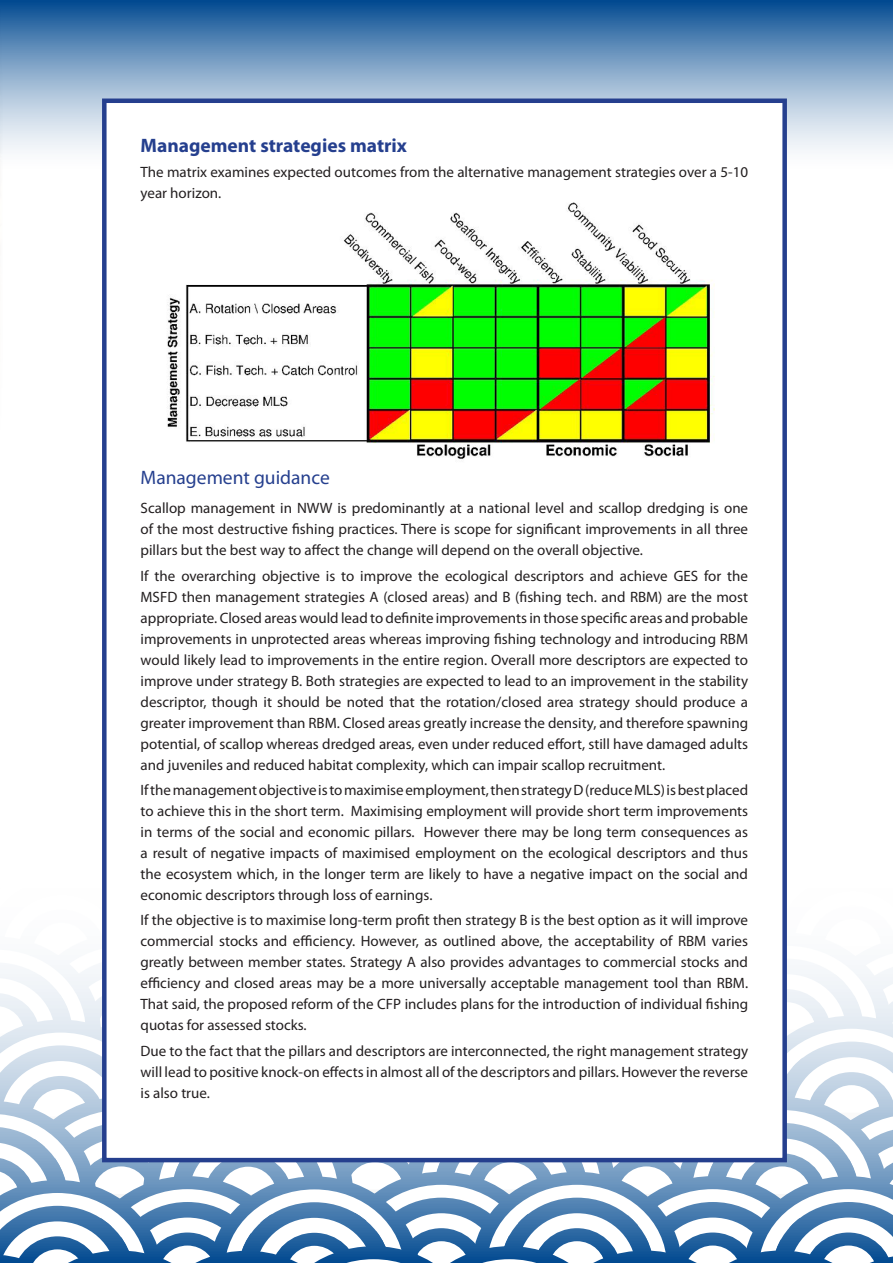
<style>
.page{position:relative;width:893px;height:1263px;background:#fff}
.page>*{position:absolute;margin:0;border:0;box-sizing:border-box;transform-origin:0 0}
.t1{font:700 19.5px "Myriad Pro";color:#253f8e}
.SUBHEAD{font:19.5px "Myriad Pro";color:#253f8e}
.t2{font:15px/21px "Myriad Pro";color:#231f20;text-align:justify}
</style>
<div class="page">
<svg style="left:3px;top:0;width:890px;height:151px;background:#6d96bf"></svg>
<svg style="left:0;top:969px;width:893px;height:294px"></svg>
<div style="left:104px;top:101px;width:681px;height:1059px;background:#fff"></div>
<div style="left:102px;top:99px;width:685px;height:1063px;border:4px solid #253f8e"></div>
<img style="left:167px;top:202px;width:548px;height:257px">
<img style="left:0;top:0;width:3px;height:157px">
<p class="t1" style="left:141px;top:132px;width:268px">Management strategies matrix</p>
<p class="t2" style="left:141px;top:161px;width:609px">The matrix examines expected outcomes from the alternative management strategies over a 5-10 year horizon.</p>
<p class="SUBHEAD" style="left:141px;top:465px;width:191px">Management guidance</p>
<p class="t2" style="left:141px;top:498px;width:609px">Scallop management in NWW is predominantly at a national level and scallop dredging is one of the most destructive fishing practices. There is scope for significant improvements in all three pillars but the best way to affect the change will depend on the overall objective.</p>
<p class="t2" style="left:141px;top:565px;width:609px">If the overarching objective is to improve the ecological descriptors and achieve GES for the MSFD then management strategies A (closed areas) and B (fishing tech. and RBM) are the most appropriate. Closed areas would lead to definite improvements in those specific areas and probable improvements in unprotected areas whereas improving fishing technology and introducing RBM would likely lead to improvements in the entire region. Overall more descriptors are expected to improve under strategy B. Both strategies are expected to lead to an improvement in the stability descriptor, though it should be noted that the rotation/closed area strategy should produce a greater improvement than RBM. Closed areas greatly increase the density, and therefore spawning potential, of scallop whereas dredged areas, even under reduced effort, still have damaged adults and juveniles and reduced habitat complexity, which can impair scallop recruitment.</p>
<p class="t2" style="left:141px;top:779px;width:609px">If the management objective is to maximise employment, then strategy D (reduce MLS) is best placed to achieve this in the short term. Maximising employment will provide short term improvements in terms of the social and economic pillars. However there may be long term consequences as a result of negative impacts of maximised employment on the ecological descriptors and thus the ecosystem which, in the longer term are likely to have a negative impact on the social and economic descriptors through loss of earnings.</p>
<p class="t2" style="left:141px;top:909px;width:609px">If the objective is to maximise long-term profit then strategy B is the best option as it will improve commercial stocks and efficiency. However, as outlined above, the acceptability of RBM varies greatly between member states. Strategy A also provides advantages to commercial stocks and efficiency and closed areas may be a more universally acceptable management tool than RBM.<br>That said, the proposed reform of the CFP includes plans for the introduction of individual fishing quotas for assessed stocks.</p>
<p class="t2" style="left:141px;top:1040px;width:609px">Due to the fact that the pillars and descriptors are interconnected, the right management strategy will lead to positive knock-on effects in almost all of the descriptors and pillars. However the reverse is also true.</p>
</div>
